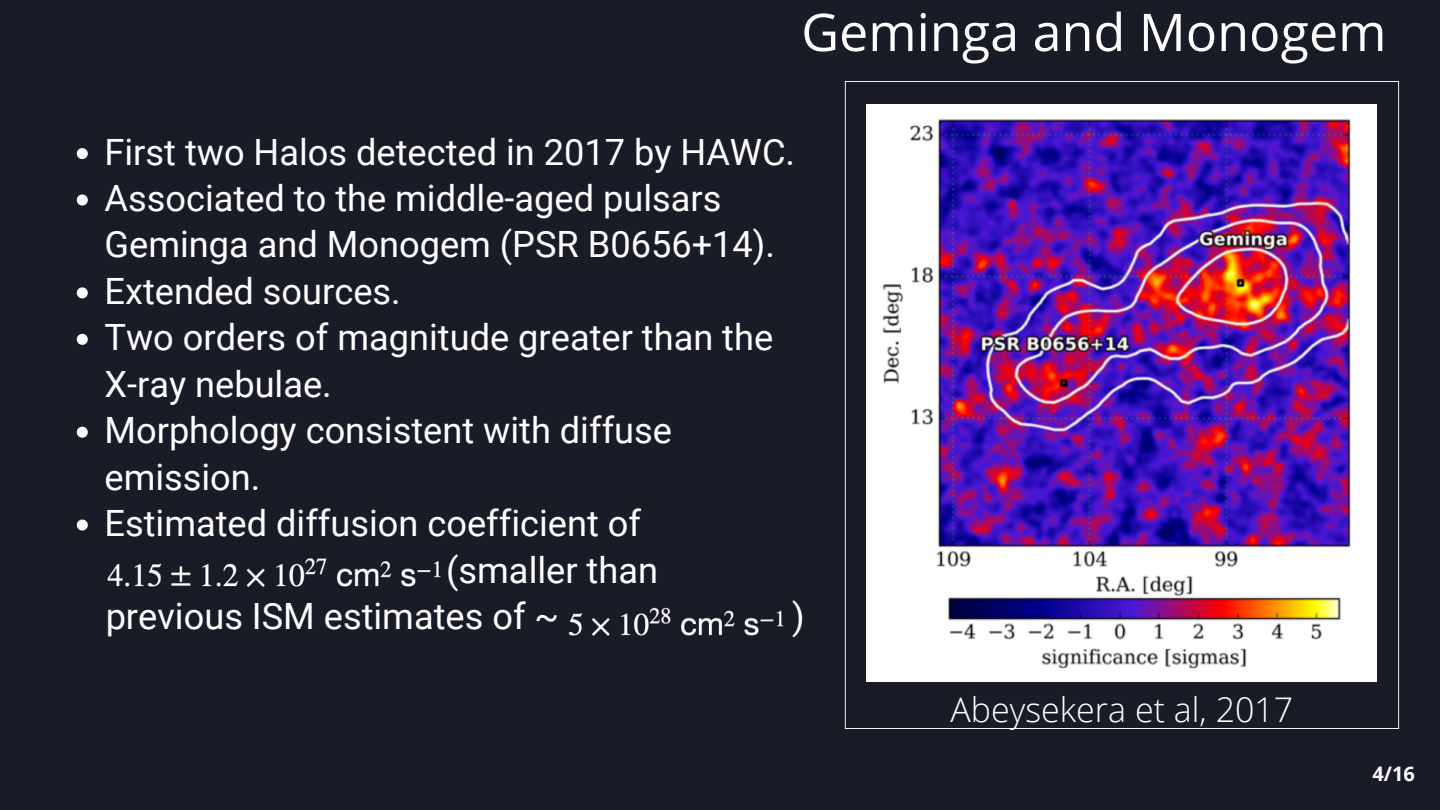
<style>
.page{position:relative;width:1440px;height:810px;background:#191b27}
.page>*{position:absolute;margin:0;border:0;box-sizing:border-box;transform-origin:0 0}
.t1{font:52px "Open Sans";color:#fff}
.t2{font:36.2px "Roboto";color:#fff}
.t3{font:300 34px "Open Sans";color:#fff}
.t4{font:700 20px "Open Sans";color:#fff}
</style>
<div class="page">
<svg style="left:845px;top:81px;width:554px;height:648px"></svg>
<img style="left:867px;top:104px;width:510px;height:578px">
<img style="left:568px;top:607px;width:216px;height:29px">
<svg style="left:77px;top:148px;width:11px;height:11px"></svg>
<svg style="left:77px;top:195px;width:11px;height:11px"></svg>
<svg style="left:77px;top:287px;width:11px;height:11px"></svg>
<svg style="left:77px;top:334px;width:11px;height:11px"></svg>
<svg style="left:77px;top:427px;width:11px;height:11px"></svg>
<svg style="left:77px;top:520px;width:11px;height:11px"></svg>
<img style="left:107px;top:557px;width:334px;height:30px">
<h1 class="t1" style="left:801px;top:-4px;width:587px">Geminga and Monogem</h1>
<p class="t2" style="left:105px;top:131px;width:692px">First two Halos detected in 2017 by HAWC.</p>
<p class="t2" style="left:105px;top:177px;width:618px">Associated to the middle-aged pulsars</p>
<p class="t2" style="left:105px;top:224px;width:672px">Geminga and Monogem (PSR B0656+14).</p>
<p class="t2" style="left:105px;top:270px;width:298px">Extended sources.</p>
<p class="t2" style="left:105px;top:317px;width:670px">Two orders of magnitude greater than the</p>
<p class="t2" style="left:105px;top:363px;width:229px">X-ray nebulae.</p>
<p class="t2" style="left:105px;top:410px;width:569px">Morphology consistent with diffuse</p>
<p class="t2" style="left:105px;top:456px;width:157px">emission.</p>
<p class="t2" style="left:105px;top:503px;width:538px">Estimated diffusion coefficient of</p>
<p class="t2" style="left:446px;top:549px;width:213px">(smaller than</p>
<p class="t2" style="left:106px;top:595px;width:455px">previous ISM estimates of ~</p>
<p class="t2" style="left:792px;top:595px;width:14px">)</p>
<p class="t3" style="left:950px;top:686px;width:344px">Abeysekera et al, 2017</p>
<p class="t4" style="left:1372px;top:760px;width:44px">4/16</p>
</div>
